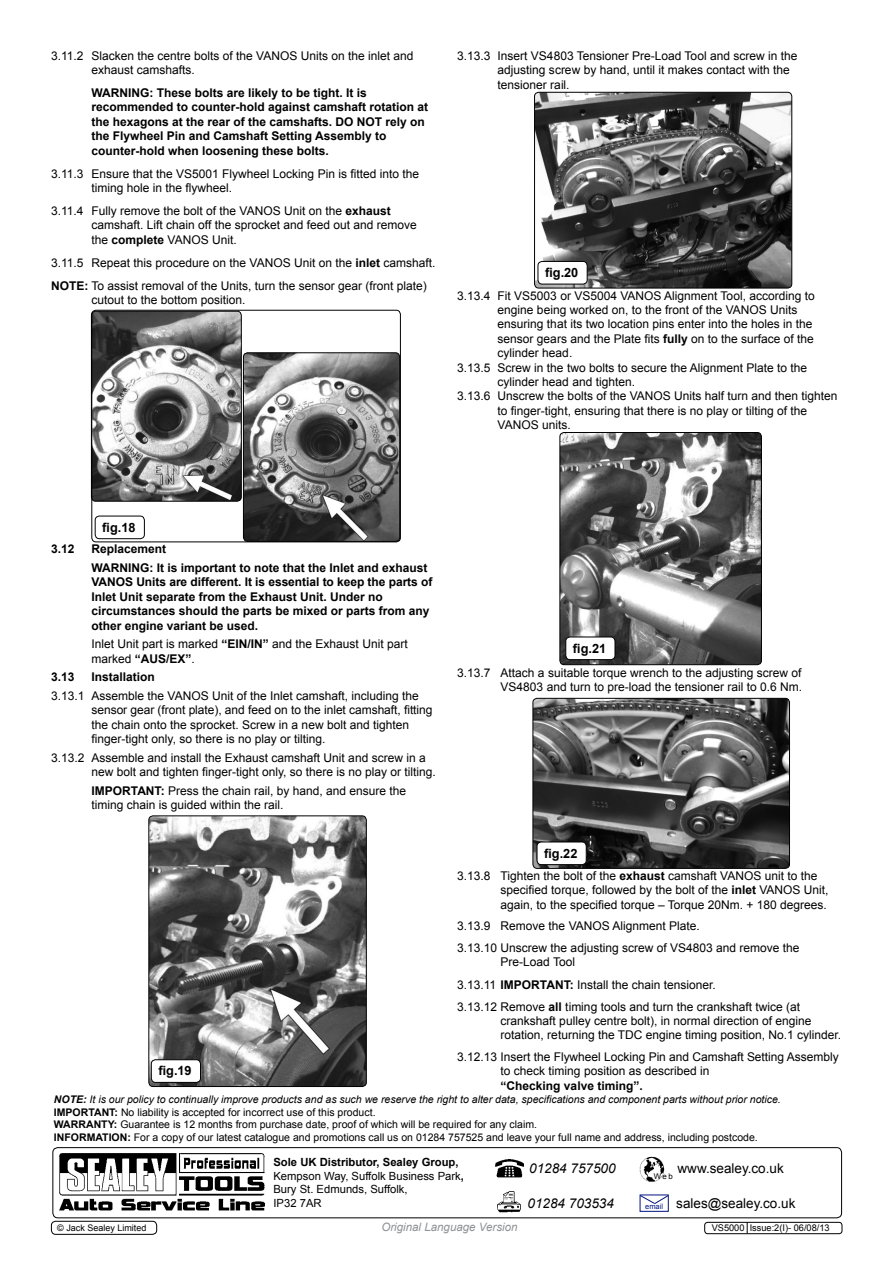
<style>
.page{position:relative;width:893px;height:1263px;background:#fff}
.page>*{position:absolute;margin:0;border:0;box-sizing:border-box;transform-origin:0 0}
.t1{font:13.5px "Arial";color:#000}
.t2{font:italic 13.5px "Arial";color:#000}
.t3{font:700 12.75px "Arial";color:#000}
.t4{font:12px/14.4px "Arial";color:#000}
.t5{font:700 12px/14.4px "Arial";color:#000}
.t6{font:italic 11.55px "Arial";color:#8f9194}
.t7{font:11.25px/13.5px "Arial";color:#000}
.t8{font:10.5px/12.6px "Arial";color:#000}
.t9{font:9.3px "Arial";color:#000}
.t10{font:9px "Arial";color:#000}
.t11{font:7.8px "Arial";color:#000}
.t12{font:7.5px "Arial";color:#001381}
.s1{font-weight:700}
.s2{font-weight:700;font-style:italic}
.s3{font-style:italic}
</style>
<div class="page">
<img style="left:93px;top:313px;width:147px;height:187px">
<div style="left:91px;top:311px;width:151px;height:191px;border:1px solid #000;border-radius:4px"></div>
<img style="left:245px;top:354px;width:153px;height:186px">
<div style="left:243px;top:352px;width:157px;height:190px;border:1px solid #000;border-radius:4px"></div>
<div style="left:91px;top:310px;width:310px;height:232px;border:1px solid #000;border-radius:4px"></div>
<div style="left:95px;top:516px;width:50px;height:23px;border:1px solid #000;border-radius:4px"></div>
<img style="left:150px;top:817px;width:215px;height:268px">
<div style="left:148px;top:815px;width:219px;height:272px;border:1px solid #000;border-radius:4px"></div>
<div style="left:151px;top:1060px;width:50px;height:22px;background:#fff;border-radius:4px"></div>
<div style="left:151px;top:1059px;width:50px;height:24px;border:1px solid #000;border-radius:4px"></div>
<img style="left:534px;top:92px;width:258px;height:196px">
<div style="left:534px;top:92px;width:258px;height:196px;border:1px solid #000;border-radius:4px"></div>
<div style="left:538px;top:261px;width:49px;height:23px;background:#fff;border-radius:4px"></div>
<div style="left:538px;top:261px;width:50px;height:23px;border:1px solid #000;border-radius:4px"></div>
<img style="left:561px;top:434px;width:200px;height:231px">
<div style="left:559px;top:432px;width:203px;height:233px;border:1px solid #000;border-radius:4px"></div>
<img style="left:533px;top:698px;width:256px;height:170px">
<div style="left:533px;top:698px;width:257px;height:171px;border:1px solid #000;border-radius:4px"></div>
<div style="left:566px;top:637px;width:49px;height:23px;background:#fff;border-radius:4px"></div>
<div style="left:565px;top:637px;width:50px;height:23px;border:1px solid #000;border-radius:4px"></div>
<div style="left:537px;top:842px;width:49px;height:23px;background:#fff;border-radius:4px"></div>
<div style="left:537px;top:842px;width:50px;height:23px;border:1px solid #000;border-radius:4px"></div>
<img style="left:60px;top:1153px;width:204px;height:58px">
<div style="left:52px;top:1147px;width:790px;height:71px;border:1px solid #000;border-radius:5px"></div>
<img style="left:497px;top:1191px;width:24px;height:22px">
<img style="left:495px;top:1159px;width:28px;height:19px">
<img style="left:639px;top:1156px;width:26px;height:26px;border-radius:13px">
<div style="left:640px;top:1194px;width:29px;height:18px;border:1px solid #001381"></div>
<svg style="left:639px;top:1194px;width:30px;height:11px"></svg>
<div style="left:704px;top:1222px;width:138px;height:12px;border:1px solid #000;border-radius:3px"></div>
<div style="left:51px;top:1221px;width:106px;height:14px;border:1px solid #000;border-radius:4px"></div>
<p class="t4" style="left:51px;top:48px;width:230px">3.11.2 Slacken the centre bolts of the VANOS</p>
<p class="t4" style="left:301px;top:48px;width:114px">U nits on the inlet and</p>
<p class="t4" style="left:92px;top:63px;width:105px">exhaust camshafts.</p>
<p class="t5" style="left:92px;top:86px;width:338px">WARNING: These bolts are likely to be tight. It is recommended to counter-hold against camshaft rotation at the hexagons at the rear of the camshafts. DO NOT rely on the Flywheel Pin and Camshaft Setting Assembly to counter-hold when loosening these bolts.</p>
<p class="t4" style="left:92px;top:166px;width:329px;text-indent:-40px">3.11.3 Ensure that the VS5001 Flywheel Locking Pin is fitted into the timing hole in the flywheel.</p>
<p class="t4" style="left:51px;top:204px;width:213px">3.11.4 Fully remove the bolt of the VANOS</p>
<p class="t4" style="left:92px;top:204px;width:327px;text-indent:193px">U nit on the <span class="s1">exhaust </span>camshaft. Lift chain off the sprocket and feed out and remove the <span class="s1">complete</span> VANOS</p>
<p class="t4" style="left:51px;top:228px;width:223px;line-height:23px;text-indent:161px">Unit.<br>3.11.5 Repeat this procedure on the VANOS</p>
<p class="t4" style="left:51px;top:251px;width:386px;line-height:23px;text-indent:243px">U nit on the <span class="s1">inlet</span> camshaft.<br><span class="s1">NOTE:</span> To assist removal of the U nits, turn the sensor gear (front plate)</p>
<p class="t4" style="left:92px;top:293px;width:156px">cutout to the bottom position.</p>
<p class="t4" style="left:498px;top:48px;width:301px;text-indent:-40px">3.13.3 Insert VS4803 Tensioner Pre-Load Tool and screw in the adjusting screw by hand, until it makes contact with the tensioner rail.</p>
<p class="t3" style="left:545px;top:264px;width:35px">fig.20</p>
<p class="t4" style="left:457px;top:288px;width:188px">3.13.4 Fit VS5003 or VS5004 VANOS</p>
<p class="t4" style="left:498px;top:288px;width:319px;text-indent:167px">Alignment Tool, according to engine being worked on, to the front of the VANOS</p>
<p class="t4" style="left:770px;top:303px;width:29px">U nits</p>
<p class="t4" style="left:498px;top:317px;width:316px">ensuring that its two location pins enter into the holes in the</p>
<p class="t4" style="left:498px;top:331px;width:318px">sensor gears and the Plate fits <span class="s1">fully</span> on to the surface of the</p>
<p class="t4" style="left:498px;top:346px;width:76px">cylinder head.</p>
<p class="t4" style="left:457px;top:360px;width:351px">3.13.5 Screw in the two bolts to secure the Alignment Plate to the</p>
<p class="t4" style="left:498px;top:375px;width:139px">cylinder head and tighten.</p>
<p class="t4" style="left:457px;top:389px;width:197px">3.13.6 U nscrew the bolts of the VANOS</p>
<p class="t4" style="left:498px;top:389px;width:341px;text-indent:177px">U nits half turn and then tighten to finger-tight, ensuring that there is no play or tilting of the<br>VANOS</p>
<p class="t4" style="left:542px;top:418px;width:30px">units.</p>
<p class="t3" style="left:102px;top:519px;width:35px">fig.18</p>
<p class="t5" style="left:51px;top:542px;width:25px">3.12</p>
<p class="t5" style="left:92px;top:540px;width:338px;line-height:18.6px">Replacement<br>WARNING: It is important to note that the Inlet and exhaust</p>
<p class="t5" style="left:92px;top:575px;width:342px">VANOS Units are different. It is essential to keep the parts of Inlet Unit separate from the Exhaust Unit. Under no circumstances should the parts be mixed or parts from any other engine variant be used.</p>
<p class="t4" style="left:92px;top:637px;width:318px">Inlet U nit part is marked <span class="s1">“EIN/IN”</span> and the Exhaust U nit part marked <span class="s1">“AUS/EX”</span>.</p>
<p class="t5" style="left:51px;top:670px;width:25px">3.13</p>
<p class="t5" style="left:92px;top:670px;width:65px">Installation</p>
<p class="t4" style="left:51px;top:689px;width:141px">3.13.1 Assemble the VANOS</p>
<p class="t4" style="left:92px;top:689px;width:342px;text-indent:120px">U nit of the Inlet camshaft, including the sensor gear (front plate), and feed on to the inlet camshaft, fitting the chain onto the sprocket. Screw in a new bolt and tighten finger-tight only, so there is no play or tilting.</p>
<p class="t4" style="left:92px;top:750px;width:346px;text-indent:-40px">3.13.2 Assemble and install the Exhaust camshaft U nit and screw in a new bolt and tighten finger-tight only, so there is no play or tilting.</p>
<p class="t4" style="left:92px;top:783px;width:316px"><span class="s1">IMPORTANT:</span> Press the chain rail, by hand, and ensure the timing chain is guided within the rail.</p>
<p class="t3" style="left:158px;top:1062px;width:35px">fig.19</p>
<p class="t3" style="left:573px;top:640px;width:35px">fig.21</p>
<p class="t4" style="left:457px;top:666px;width:346px;text-align:right">3.13.7 Attach a suitable torque wrench to the adjusting screw of<br>VS4803 and turn to pre-load the tensioner rail to 0.6 N m.</p>
<p class="t3" style="left:544px;top:845px;width:35px">fig.22</p>
<p class="t4" style="left:457px;top:868px;width:288px">3.13.8 Tighten the bolt of the <span class="s1">exhaust</span> camshaft VANOS</p>
<p class="t4" style="left:501px;top:868px;width:318px;text-indent:264px">unit to the specified torque, followed by the bolt of the <span class="s1">inlet</span> VANOS</p>
<p class="t4" style="left:501px;top:883px;width:329px;text-align:right">U nit,<br>again, to the specified torque – Torque 20Nm. + 180 degrees.</p>
<p class="t4" style="left:457px;top:919px;width:136px">3.13.9 Remove the VANOS</p>
<p class="t4" style="left:457px;top:915px;width:344px;line-height:21.6px;text-indent:155px">Alignment Plate.<br>3.13.10 U nscrew the adjusting screw of VS4803 and remove the</p>
<p class="t4" style="left:457px;top:950px;width:260px;line-height:23px;text-indent:44px">Pre-Load Tool<br>3.13.11 <span class="s1">IMPORTANT:</span> Install the chain tensioner.</p>
<p class="t4" style="left:501px;top:999px;width:342px;text-indent:-44px">3.13.12 Remove <span class="s1">all</span> timing tools and turn the crankshaft twice (at crankshaft pulley centre bolt), in normal direction of engine rotation, returning the TDC engine timing position, No.1 cylinder.</p>
<p class="t4" style="left:501px;top:1050px;width:340px;text-indent:-44px">3.12.13 Insert the Flywheel Locking Pin and Camshaft Setting Assembly to check timing position as described in</p>
<p class="t5" style="left:501px;top:1079px;width:144px">“Checking valve timing”.</p>
<p class="t8" style="left:54px;top:1093px;width:728px"><span class="s2">NOTE:</span> <span class="s3">It is our policy to continually improve products and as such we reserve the right to alter data, specifications and component parts without prior notice.<br></span><span class="s1">IMPORTANT:</span> No liability is accepted for incorrect use of this product.<br><span class="s1">WARRANTY:</span> Guarantee is 12 months from purchase date, proof of which will be required for any claim.<br><span class="s1">INFORMATION:</span> For a copy of our latest catalogue and promotions call us on 01284 757525 and leave your full name and address, including postcode.</p>
<p class="t7" style="left:273px;top:1156px;width:192px"><span class="s1">Sole UK Distributor, Sealey Group,<br></span>Kempson Way, Suffolk Business Park<span class="s1">,<br></span>Bury St. Edmunds, Suffolk,<br>IP32 7AR</p>
<p class="t2" style="left:529px;top:1160px;width:88px">01284 757500</p>
<p class="t1" style="left:677px;top:1159px;width:108px">www.sealey.co.uk</p>
<p class="t11" style="left:654px;top:1171px;width:21px">Web</p>
<p class="t12" style="left:645px;top:1202px;width:19px">email</p>
<p class="t2" style="left:528px;top:1195px;width:88px">01284 703534</p>
<p class="t1" style="left:676px;top:1194px;width:121px">sales@sealey.co.uk</p>
<p class="t10" style="left:57px;top:1222px;width:91px">© Jack Sealey Limited</p>
<p class="t6" style="left:381px;top:1220px;width:138px">Original Language Version</p>
<p class="t9" style="left:712px;top:1222px;width:120px">VS5000 Issue:2(I)- 06/08/13</p>
</div>
